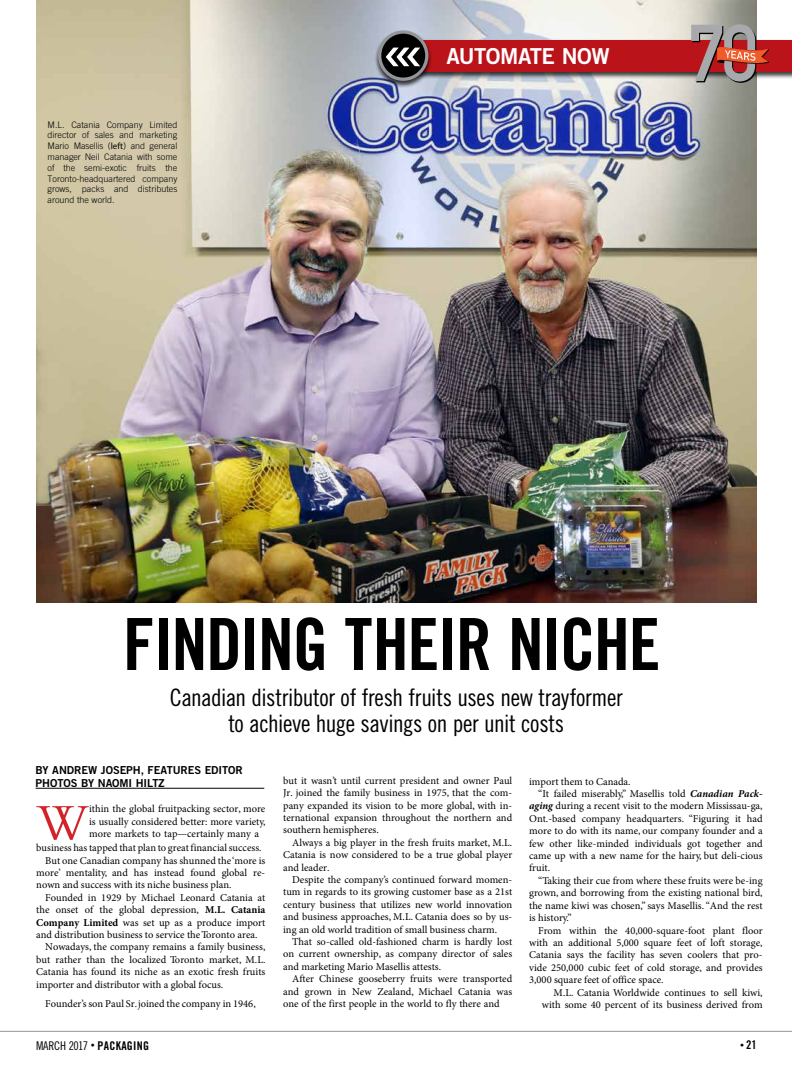
<style>
.page{position:relative;width:792px;height:1071px;background:#fff}
.page>*{position:absolute;margin:0;border:0;box-sizing:border-box;transform-origin:0 0}
.t1{font:72px "Trade Gothic LT Std Bd Cn 20";letter-spacing:-.02em;color:#000}
.t2{font:52.8px "Bembo Std";color:#d2232a}
.t3{font:24px/26px "Trade Gothic LT Std Cn 18";letter-spacing:-.015em;color:#000;text-align:center}
.t4{font:22px "Trade Gothic LT Std Bd 2";letter-spacing:-.025em;color:#fff}
.t5{font:12px "Trade Gothic LT Std Cn 18";letter-spacing:-.015em;color:#000}
.t6{font:12px "Trade Gothic LT Std Bd Cn 20";color:#000}
.t7{font:11px/13px "Trade Gothic LT Std Bd 2";letter-spacing:-.01em;color:#000}
.t8{font:10.5px/12.4px "Minion Pro";color:#000;text-align:justify}
.t9{font:300 9px/10.8px "Trade Gothic LT Std";color:#000;text-align:justify}
.s1{font-family:"Myriad Pro";font-weight:400}
.s2{font-weight:700}
.s3{font-weight:700;font-style:italic}
.s4{font-family:"Trade Gothic LT Std Bd Cn 20";font-size:8px}
.s5{font-family:"Trade Gothic LT Std Bd Cn 20"}
.s6{font-size:8px}
</style>
<div class="page">
<hr style="left:0;top:1031px;width:792px;height:1px;background:#939598">
<img style="left:36px;top:0;width:720px;height:602px">
<div style="left:399px;top:39px;width:393px;height:40px;background:#000;opacity:.75"></div>
<div style="left:403px;top:40px;width:389px;height:31px;background:#ba131a"></div>
<div style="left:374px;top:30px;width:58px;height:58px;background:#000;opacity:.75"></div>
<svg style="left:380px;top:32px;width:47px;height:47px"></svg>
<div style="left:378px;top:30px;width:50px;height:51px;border:3px solid #939598;border-radius:50%"></div>
<svg style="left:384px;top:46px;width:38px;height:21px"></svg>
<hr style="left:36px;top:788px;width:228px;height:1px;background:#000">
<div style="left:718px;top:48px;width:51px;height:16px;background:#000;opacity:.75"></div>
<svg style="left:691px;top:24px;width:77px;height:59px"></svg>
<p class="t9" style="left:48px;top:119px;width:131px">M.L. Catania Company Limited director of sales and marketing Mario Masellis (<span class="s1">left</span>) and general manager Neil Catania with some of the semi-exotic fruits the Toronto-headquartered company grows, packs and distributes around the world.</p>
<h3 class="t4" style="left:446px;top:42px;width:165px">AUTOMATE NOW</h3>
<h1 class="t1" style="left:123px;top:601px;width:539px">FINDING THEIR NICHE</h1>
<h3 class="t3" style="left:170px;top:684px;width:454px">Canadian distributor of fresh fruits uses new trayformer to achieve huge savings on per unit costs</h3>
<p class="t7" style="left:36px;top:763px;width:209px">BY ANDREW JOSEPH, FEATURES EDITOR<br>PHOTOS BY NAOMI HILTZ</p>
<h2 class="t2" style="left:36px;top:792px;width:54px">W</h2>
<p class="t8" style="left:89px;top:803px;width:178px">ithin the global fruitpacking sector, more is usually considered better: more variety, more markets to tap—certainly many a</p>
<p class="t8" style="left:36px;top:842px;width:227px">business has tapped that plan to great financial success.</p>
<p class="t8" style="left:45px;top:854px;width:222px">But one Canadian company has shunned the ‘more is</p>
<p class="t8" style="left:36px;top:867px;width:231px">more’ mentality, and has instead found global re-</p>
<p class="t8" style="left:36px;top:879px;width:197px">nown and success with its niche business plan.</p>
<p class="t8" style="left:45px;top:891px;width:222px">Founded in 1929 by Michael Leonard Catania at</p>
<p class="t8" style="left:36px;top:904px;width:231px">the onset of the global depression, <span class="s2">M.L. Catania</span></p>
<p class="t8" style="left:36px;top:916px;width:231px"><span class="s2">Company Limited</span> was set up as a produce import</p>
<p class="t8" style="left:36px;top:929px;width:223px">and distribution business to service the Toronto area.</p>
<p class="t8" style="left:45px;top:941px;width:222px">Nowadays, the company remains a family business,</p>
<p class="t8" style="left:36px;top:953px;width:231px">but rather than the localized Toronto market, M.L.</p>
<p class="t8" style="left:36px;top:966px;width:231px">Catania has found its niche as an exotic fresh fruits</p>
<p class="t8" style="left:36px;top:978px;width:189px">importer and distributor with a global focus.</p>
<p class="t8" style="left:45px;top:998px;width:212px">Founder’s son Paul Sr. joined the company in 1946,</p>
<p class="t8" style="left:283px;top:774px;width:231px">but it wasn’t until current president and owner Paul Jr. joined the family business in 1975, that the com&shy;pany expanded its vision to be more global, with in&shy;ternational expansion throughout the northern and southern hemispheres.</p>
<p class="t8" style="left:283px;top:836px;width:231px;text-indent:9px">Always a big player in the fresh fruits market, M.L.<br>Catania is now considered to be a true global player and leader.</p>
<p class="t8" style="left:283px;top:873px;width:231px;text-indent:9px">Despite the company’s continued forward momen&shy;tum in regards to its growing customer base as a 21st century business that utilizes new world innovation and business approaches, M.L. Catania does so by us&shy;ing an old world tradition of small business charm.</p>
<p class="t8" style="left:283px;top:936px;width:231px;text-indent:9px">That so-called old-fashioned charm is hardly lost on current ownership, as company director of sales and marketing Mario Masellis attests.</p>
<p class="t8" style="left:283px;top:973px;width:231px;text-indent:9px">After Chinese gooseberry fruits were transported and grown in New Zealand, Michael Catania was one of the first people in the world to fly there and</p>
<p class="t8" style="left:529px;top:775px;width:103px">import them to Canada.</p>
<p class="t8" style="left:538px;top:788px;width:226px">“It failed miserably,” Masellis told <span class="s3">Canadian Pack-</span></p>
<p class="t8" style="left:529px;top:800px;width:235px"><span class="s3">aging</span> during a recent visit to the modern Mississau-ga,</p>
<p class="t8" style="left:529px;top:812px;width:235px">Ont.-based company headquarters. “Figuring it had</p>
<p class="t8" style="left:529px;top:825px;width:235px">more to do with its name, our company founder and a</p>
<p class="t8" style="left:529px;top:837px;width:235px">few other like-minded individuals got together and</p>
<p class="t8" style="left:529px;top:850px;width:235px">came up with a new name for the hairy, but deli-cious</p>
<p class="t8" style="left:529px;top:862px;width:22px">fruit.</p>
<p class="t8" style="left:538px;top:874px;width:226px">“Taking their cue from where these fruits were be-ing</p>
<p class="t8" style="left:529px;top:887px;width:235px">grown, and borrowing from the existing national bird,</p>
<p class="t8" style="left:529px;top:899px;width:235px">the name kiwi was chosen,” says Masellis. “And the rest</p>
<p class="t8" style="left:529px;top:912px;width:44px">is history.”</p>
<p class="t8" style="left:538px;top:924px;width:226px">From within the 40,000-square-foot plant floor</p>
<p class="t8" style="left:529px;top:936px;width:235px">with an additional 5,000 square feet of loft storage,</p>
<p class="t8" style="left:529px;top:949px;width:235px">Catania says the facility has seven coolers that pro-</p>
<p class="t8" style="left:529px;top:961px;width:235px">vide 250,000 cubic feet of cold storage, and provides</p>
<p class="t8" style="left:529px;top:974px;width:136px">3,000 square feet of office space.</p>
<p class="t8" style="left:554px;top:986px;width:210px">M.L. Catania Worldwide continues to sell kiwi,</p>
<p class="t8" style="left:542px;top:998px;width:222px">with some 40 percent of its business derived from</p>
<p class="t5" style="left:36px;top:1038px;width:115px">MARCH 2017 <span class="s4">•</span> <span class="s5">PACKAGING</span></p>
<p class="t6" style="left:740px;top:1038px;width:18px"><span class="s6">•</span> 21</p>
</div>
